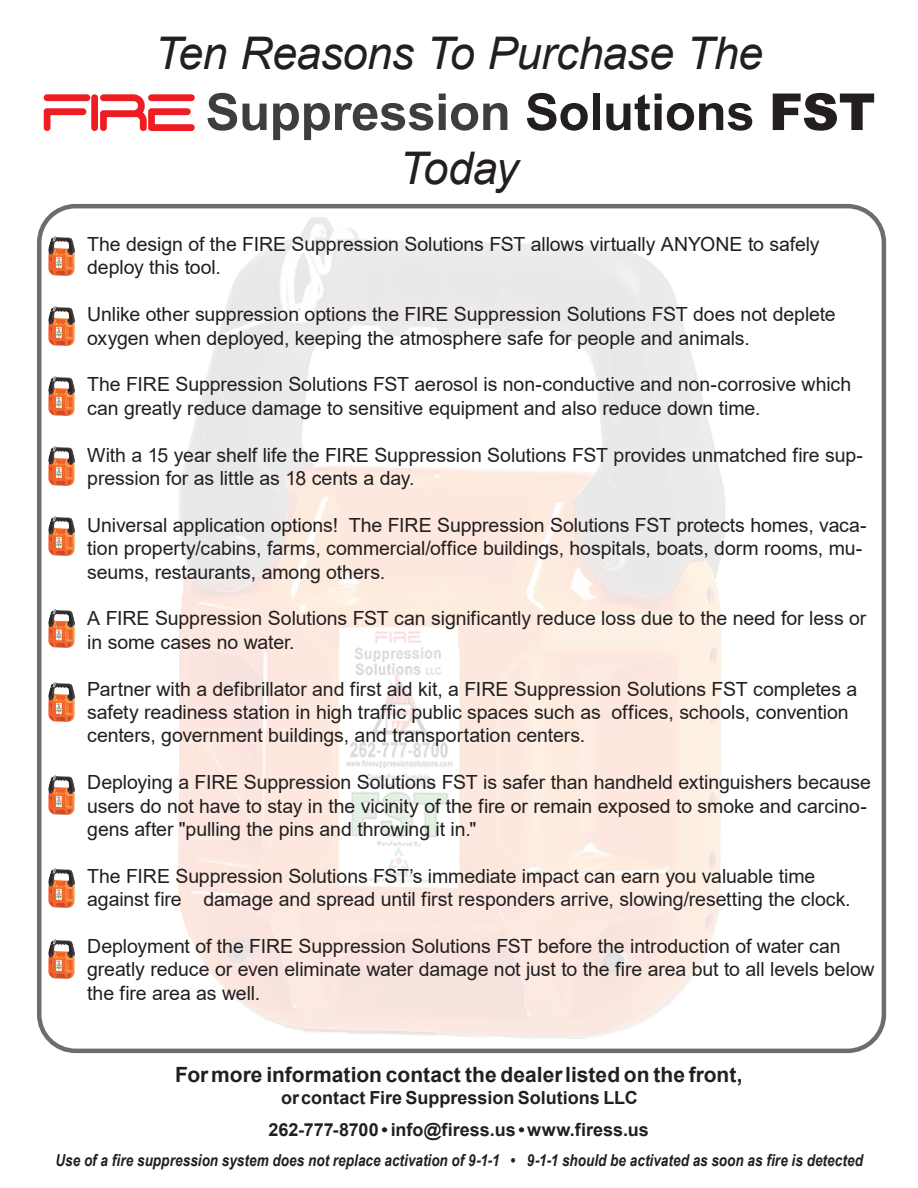
<style>
.page{position:relative;width:918px;height:1188px;background:#fff}
.page>*{position:absolute;margin:0;border:0;box-sizing:border-box;transform-origin:0 0}
.t1{font:700 51px "Arial";letter-spacing:-.005em;color:#3e3e3f}
.t2{font:italic 45px "Arial";letter-spacing:-.015em;color:#231f20}
.t3{font:700 21px "Arial";color:#231f20}
.t4{font:19.5px/23.4px "Arial";letter-spacing:-.005em;color:#231f20}
.t5{font:700 18px/32.4px "Arial";color:#231f20;text-align:center}
.t6{font:italic 700 16.5px "Arial Narrow";letter-spacing:.005em;color:#231f20}
.s1{font-family:"D3 Euronism Bold";font-weight:400;color:#ee1d23}
.s2{color:#231f20}
.s3{font-weight:900;color:#231f20}
</style>
<div class="page">
<img style="left:178px;top:217px;width:547px;height:822px">
<div style="left:37px;top:204px;width:849px;height:849px;border:4px solid #6c6d70;border-radius:36px"></div>
<img style="left:48px;top:237px;width:26px;height:39px">
<img style="left:48px;top:307px;width:26px;height:39px">
<img style="left:48px;top:377px;width:26px;height:39px">
<img style="left:48px;top:447px;width:26px;height:39px">
<img style="left:48px;top:517px;width:26px;height:39px">
<img style="left:48px;top:609px;width:26px;height:39px">
<img style="left:48px;top:682px;width:26px;height:39px">
<img style="left:48px;top:776px;width:26px;height:39px">
<img style="left:48px;top:868px;width:26px;height:39px">
<img style="left:48px;top:940px;width:26px;height:39px">
<h2 class="t2" style="left:155px;top:24px;width:610px">Ten Reasons To Purchase The</h2>
<h1 class="t1" style="left:42px;top:76px;width:835px"><span class="s1">FIRE</span> Suppression <span class="s2">Solutions</span> <span class="s3">FST</span></h1>
<h2 class="t2" style="left:400px;top:139px;width:120px">Today</h2>
<p class="t4" style="left:87px;top:232px;width:734px">The design of the FIRE Suppression Solutions FST allows virtually ANYONE to safely deploy this tool.</p>
<p class="t4" style="left:87px;top:303px;width:750px">Unlike other suppression options the FIRE Suppression Solutions FST does not deplete oxygen when deployed, keeping the atmosphere safe for people and animals.</p>
<p class="t4" style="left:87px;top:373px;width:766px">The FIRE Suppression Solutions FST aerosol is non-conductive and non-corrosive which can greatly reduce damage to sensitive equipment and also reduce down time.</p>
<p class="t4" style="left:87px;top:443px;width:777px">With a 15 year shelf life the FIRE Suppression Solutions FST provides unmatched fire sup&shy;pression for as little as 18 cents a day.</p>
<p class="t4" style="left:87px;top:513px;width:781px">Universal application options! The FIRE Suppression Solutions FST protects homes, vaca&shy;tion property/cabins, farms, commercial/office buildings, hospitals, boats, dorm rooms, mu&shy;seums, restaurants, among others.</p>
<p class="t4" style="left:87px;top:607px;width:781px">A FIRE Suppression Solutions FST can significantly reduce loss due to the need for less or in some cases no water.</p>
<p class="t4" style="left:87px;top:677px;width:772px">Partner with a defibrillator and first aid kit, a FIRE Suppression Solutions FST completes a safety readiness station in high traffic public spaces such as offices, schools, convention centers, government buildings, and transportation centers.</p>
<p class="t4" style="left:87px;top:771px;width:785px">Deploying a FIRE Suppression Solutions FST is safer than handheld extinguishers because users do not have to stay in the vicinity of the fire or remain exposed to smoke and carcino&shy;gens after "pulling the pins and throwing it in."</p>
<p class="t4" style="left:87px;top:864px;width:765px">The FIRE Suppression Solutions FST’s immediate impact can earn you valuable time against fire damage and spread until first responders arrive, slowing/resetting the clock.</p>
<p class="t4" style="left:87px;top:934px;width:789px">Deployment of the FIRE Suppression Solutions FST before the introduction of water can greatly reduce or even eliminate water damage not just to the fire area but to all levels below the fire area as well.</p>
<p class="t3" style="left:175px;top:1060px;width:569px">For more information contact the dealer listed on the front,</p>
<p class="t5" style="left:269px;top:1082px;width:382px">or contact Fire Suppression Solutions LLC<br>262-777-8700 • info@firess.us • www.firess.us</p>
<p class="t6" style="left:56px;top:1148px;width:809px">Use of a fire suppression system does not replace activation of 9-1-1 • 9-1-1 should be activated as soon as fire is detected</p>
</div>
